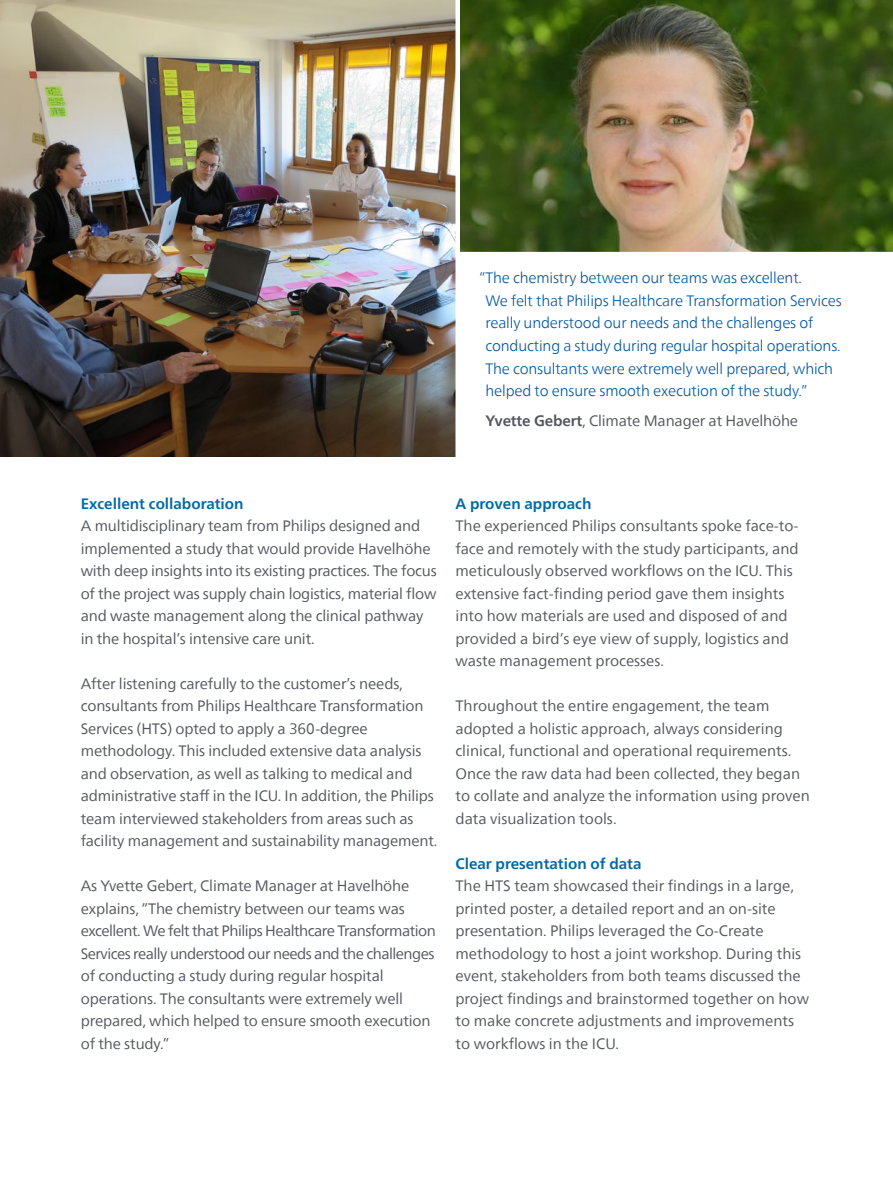
<style>
.page{position:relative;width:893px;height:1187px;background:#fff}
.page>*{position:absolute;margin:0;border:0;box-sizing:border-box;transform-origin:0 0}
.t1{font:15px/22.5px "Neue Frutiger World";letter-spacing:-.01em;color:#53585f}
.t2{font:300 15px/22.5px "Neue Frutiger World";letter-spacing:-.01em;color:#0057a5}
.t3{font:700 15px "Neue Frutiger World";color:#006ba4}
.s1{font-weight:700}
</style>
<div class="page">
<img style="left:460px;top:0;width:433px;height:252px">
<img style="left:0;top:0;width:455px;height:456px">
<p class="t2" style="left:485px;top:267px;width:358px;text-indent:-6px">“The chemistry between our teams was excellent.<br>We felt that Philips Healthcare Transformation Services really understood our needs and the challenges of conducting a study during regular hospital operations.<br>The consultants were extremely well prepared, which helped to ensure smooth execution of the study.”</p>
<p class="t1" style="left:485px;top:410px;width:314px"><span class="s1">Yvette Gebert</span>, Climate Manager at Havelhöhe</p>
<p class="t3" style="left:81px;top:490px;width:164px">Excellent collaboration</p>
<p class="t1" style="left:81px;top:515px;width:357px">A multidisciplinary team from Philips designed and implemented a study that would provide Havelhöhe with deep insights into its existing practices. The focus of the project was supply chain logistics, material flow and waste management along the clinical pathway in the hospital’s intensive care unit.</p>
<p class="t1" style="left:81px;top:672px;width:358px">After listening carefully to the customer’s needs, consultants from Philips Healthcare Transformation Services (HTS) opted to apply a 360-degree methodology. This included extensive data analysis and observation, as well as talking to medical and administrative staff in the ICU. In addition, the Philips team interviewed stakeholders from areas such as facility management and sustainability management.</p>
<p class="t1" style="left:81px;top:875px;width:357px">As Yvette Gebert, Climate Manager at Havelhöhe explains, “The chemistry between our teams was excellent. We felt that Philips Healthcare Transformation Services really understood our needs and the challenges of conducting a study during regular hospital operations. The consultants were extremely well prepared, which helped to ensure smooth execution of the study.”</p>
<p class="t3" style="left:455px;top:490px;width:137px">A proven approach</p>
<p class="t1" style="left:455px;top:515px;width:345px">The experienced Philips consultants spoke face-to&shy;face and remotely with the study participants, and meticulously observed workflows on the ICU. This extensive fact-finding period gave them insights into how materials are used and disposed of and provided a bird’s eye view of supply, logistics and waste management processes.</p>
<p class="t1" style="left:455px;top:695px;width:356px">Throughout the entire engagement, the team adopted a holistic approach, always considering clinical, functional and operational requirements.<br>Once the raw data had been collected, they began to collate and analyze the information using proven data visualization tools.</p>
<p class="t3" style="left:455px;top:850px;width:187px">Clear presentation of data</p>
<p class="t1" style="left:455px;top:875px;width:355px">The HTS team showcased their findings in a large, printed poster, a detailed report and an on-site presentation. Philips leveraged the Co-Create methodology to host a joint workshop. During this event, stakeholders from both teams discussed the project findings and brainstormed together on how to make concrete adjustments and improvements to workflows in the ICU.</p>
</div>
